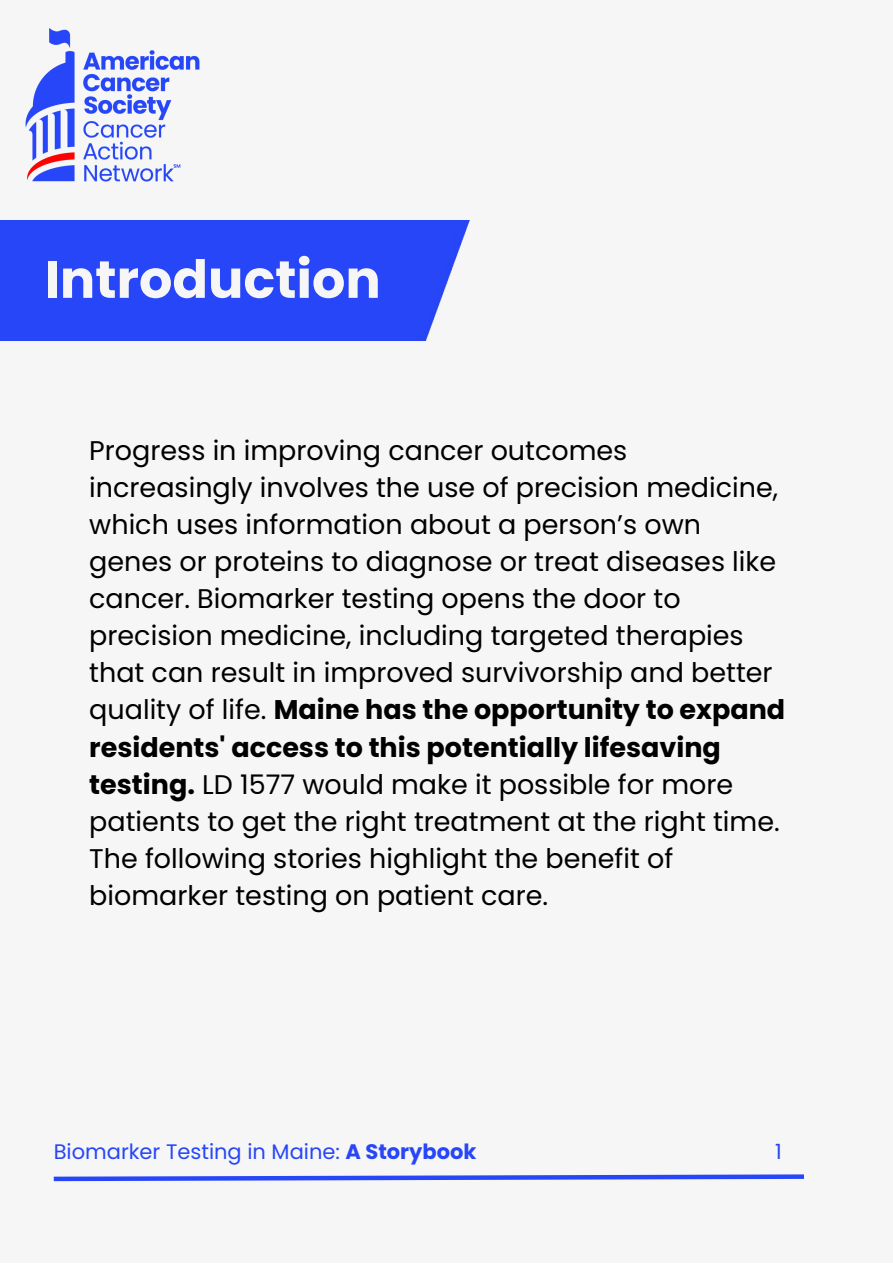
<style>
.page{position:relative;width:893px;height:1264px;background:#fff}
.page>*{position:absolute;margin:0;border:0;box-sizing:border-box;transform-origin:0 0}
.t1{font:700 52.5px "Poppins";color:#f6f6f6}
.t2{font:27px/37px "Poppins";color:#000}
.t3{font:21px "Poppins";color:#2746f8}
.s1{font-weight:700}
</style>
<div class="page">
<div style="left:0;top:0;width:892px;height:1262px;background:#f6f6f6"></div>
<img style="left:25px;top:28px;width:175px;height:154px">
<div style="left:0;top:221px;width:470px;height:119px;background:#2746f8"></div>
<svg style="left:53px;top:1174px;width:751px;height:8px"></svg>
<p class="t1" style="left:44px;top:243px;width:338px">Introduction</p>
<p class="t2" style="left:89px;top:431px;width:697px">Progress in improving cancer outcomes increasingly involves the use of precision medicine, which uses information about a person’s own genes or proteins to diagnose or treat diseases like cancer. Biomarker testing opens the door to precision medicine, including targeted therapies that can result in improved survivorship and better quality of life. <span class="s1">Maine has the opportunity to expand residents' access to this potentially lifesaving testing.</span> LD 1577 would make it possible for more patients to get the right treatment at the right time.<br>The following stories highlight the benefit of biomarker testing on patient care.</p>
<p class="t3" style="left:54px;top:1137px;width:424px">Biomarker Testing in Maine: <span class="s1">A Storybook</span></p>
<p class="t3" style="left:775px;top:1137px;width:8px">1</p>
</div>
